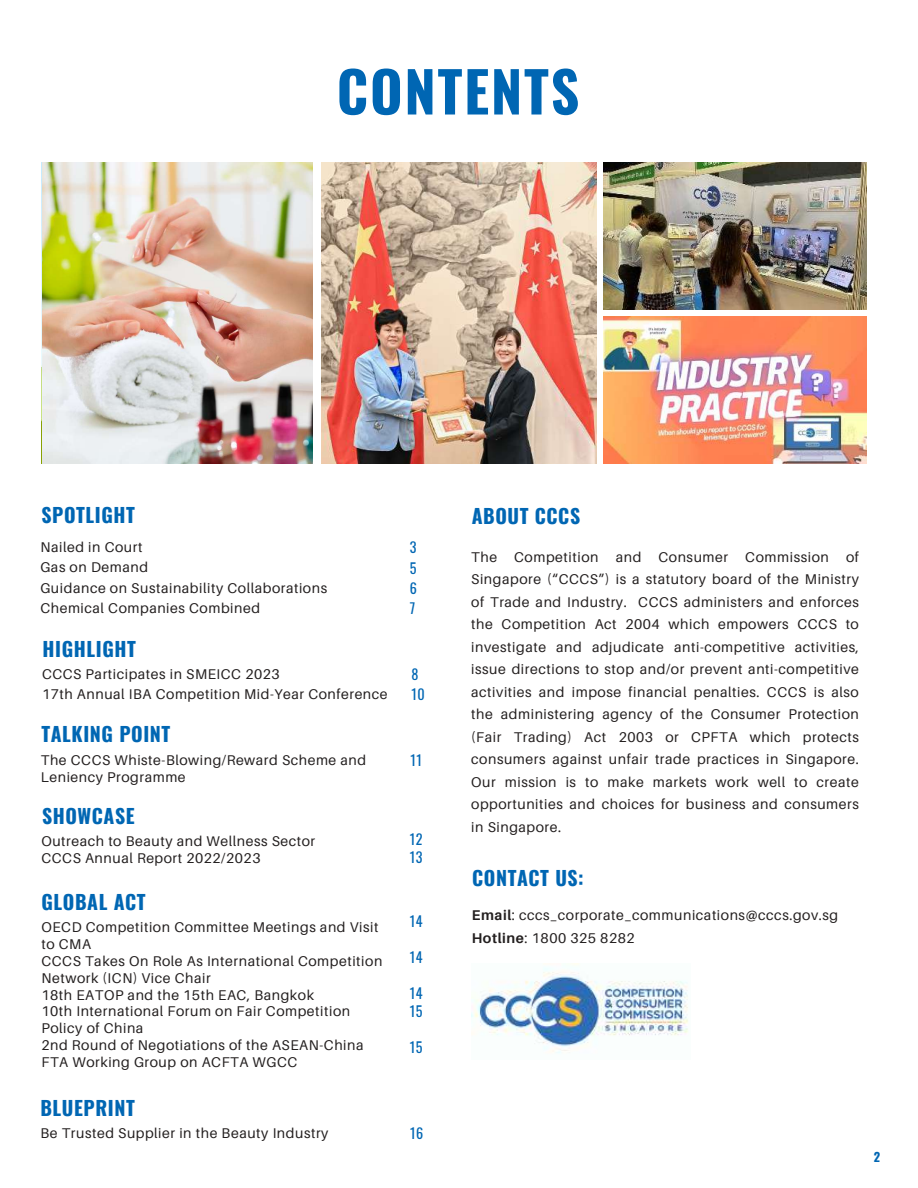
<style>
.page{position:relative;width:918px;height:1188px;background:#fff}
.page>*{position:absolute;margin:0;border:0;box-sizing:border-box;transform-origin:0 0}
.t1{font:700 55.95px "Oswald";letter-spacing:.03em;color:#0066b3}
.t2{font:700 19.8px "Oswald";letter-spacing:.03em;color:#0066b3}
.t3{font:14.1px/22.5px "Aileron";letter-spacing:.04em;color:#231f1f}
.t4{font:14.1px/20.2px "Oswald";letter-spacing:.03em;color:#0066b3}
.t5{font:700 12.45px "Oswald";color:#0066b3}
.s1{font-weight:700}
</style>
<div class="page">
<img style="left:471px;top:963px;width:217px;height:91px">
<img style="left:604px;top:163px;width:263px;height:146px">
<img style="left:604px;top:317px;width:263px;height:146px">
<img style="left:322px;top:163px;width:274px;height:300px">
<img style="left:42px;top:163px;width:270px;height:300px">
<h1 class="t1" style="left:337px;top:48px;width:244px">CONTENTS</h1>
<h2 class="t2" style="left:41px;top:499px;width:95px">SPOTLIGHT</h2>
<p class="t3" style="left:40px;top:537px;width:288px;line-height:20.2px">Nailed in Court<br>Gas on Demand<br>Guidance on Sustainability Collaborations<br>Chemical Companies Combined</p>
<h2 class="t2" style="left:43px;top:633px;width:95px">HIGHLIGHT</h2>
<p class="t4" style="left:410px;top:537px;width:9px;text-align:justify">3<br>5<br>6<br>7</p>
<p class="t3" style="left:42px;top:663px;width:347px;line-height:20.2px">CCCS Participates in SMEICC 2023<br>17th Annual IBA Competition Mid-Year Conference</p>
<p class="t4" style="left:412px;top:663px;width:15px">8<br>10</p>
<h2 class="t2" style="left:41px;top:718px;width:130px">TALKING POINT</h2>
<p class="t3" style="left:41px;top:751px;width:327px;line-height:16.8px">The CCCS Whiste-Blowing/Reward Scheme and<br>Leniency Programme</p>
<p class="t4" style="left:410px;top:749px;width:13px">11</p>
<h2 class="t2" style="left:42px;top:800px;width:94px">SHOWCASE</h2>
<p class="t3" style="left:41px;top:833px;width:275px;line-height:16.8px">Outreach to Beauty and Wellness Sector<br>CCCS Annual Report 2022/2023</p>
<h2 class="t2" style="left:41px;top:886px;width:106px">GLOBAL ACT</h2>
<p class="t3" style="left:41px;top:918px;width:342px;line-height:16.8px">OECD Competition Committee Meetings and Visit to CMA<br>CCCS Takes On Role As International Competition Network (ICN) Vice Chair<br>18th EATOP and the 15th EAC, Bangkok<br>10th International Forum on Fair Competition Policy of China<br>2nd Round of Negotiations of the ASEAN-China FTA Working Group on ACFTA WGCC</p>
<h2 class="t2" style="left:40px;top:1092px;width:96px">BLUEPRINT</h2>
<p class="t3" style="left:40px;top:1122px;width:290px">Be Trusted Supplier in the Beauty Industry</p>
<p class="t4" style="left:410px;top:830px;width:14px;line-height:18px">12<br>13</p>
<p class="t4" style="left:410px;top:911px;width:14px">14</p>
<p class="t4" style="left:410px;top:947px;width:14px">14</p>
<p class="t4" style="left:410px;top:984px;width:14px;line-height:18px">14<br>15</p>
<p class="t4" style="left:410px;top:1037px;width:14px">15</p>
<p class="t4" style="left:410px;top:1123px;width:15px">16</p>
<h2 class="t2" style="left:472px;top:500px;width:110px">ABOUT CCCS</h2>
<p class="t3" style="left:471px;top:545px;width:389px;text-align:justify">The Competition and Consumer Commission of Singapore (“CCCS”) is a statutory board of the Ministry of Trade and Industry. CCCS administers and enforces the Competition Act 2004 which empowers CCCS to investigate and adjudicate anti-competitive activities, issue directions to stop and/or prevent anti-competitive activities and impose financial penalties. CCCS is also the administering agency of the Consumer Protection (Fair Trading) Act 2003 or CPFTA which protects consumers against unfair trade practices in Singapore.<br>Our mission is to make markets work well to create opportunities and choices for business and consumers in Singapore.</p>
<h2 class="t2" style="left:472px;top:862px;width:113px">CONTACT US:</h2>
<p class="t3" style="left:472px;top:904px;width:368px"><span class="s1">Email</span>: cccs_corporate_communications@cccs.gov.sg<br><span class="s1">Hotline</span>: 1800 325 8282</p>
<p class="t5" style="left:874px;top:1147px;width:8px">2</p>
</div>
